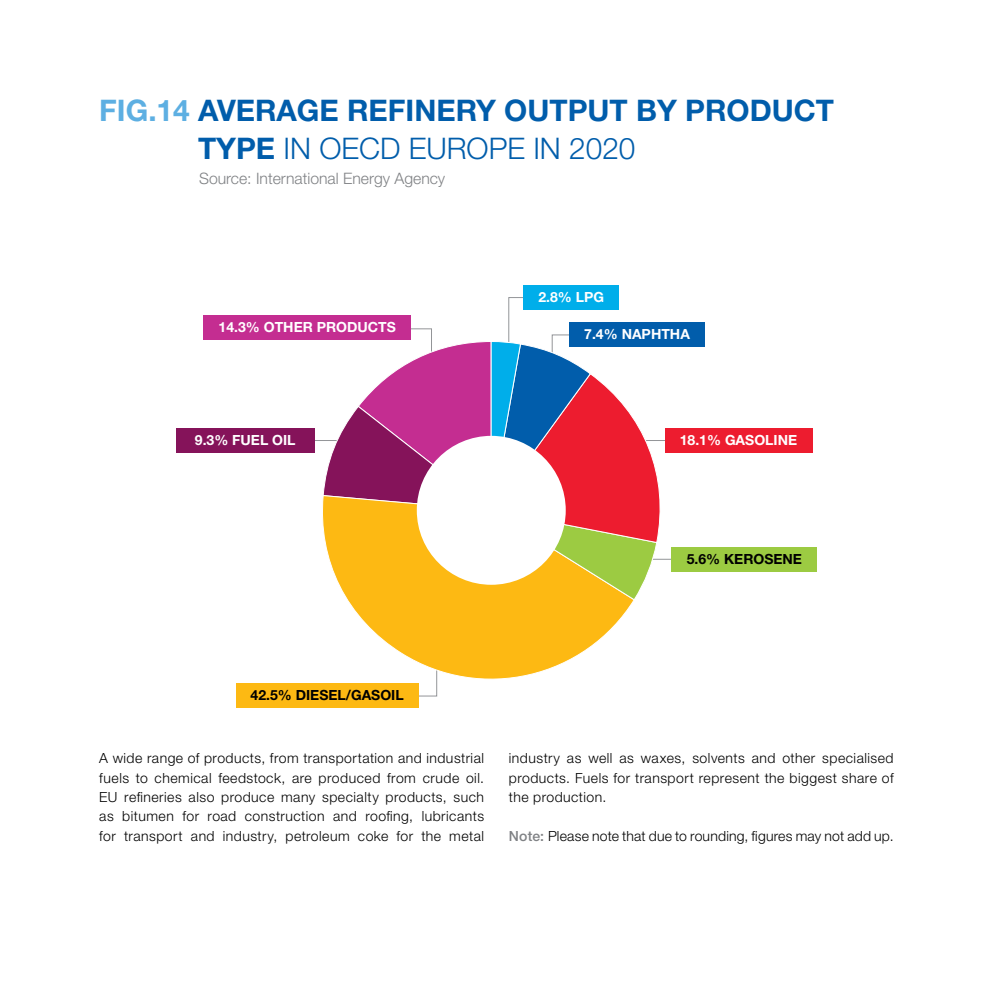
<style>
.page{position:relative;width:993px;height:993px;background:#fff}
.page>*{position:absolute;margin:0;border:0;box-sizing:border-box;transform-origin:0 0}
.t1{font:700 29.75px/38.5px "Helvetica Neue LT Std";color:#015dab}
.t2{font:300 15.75px "Helvetica Neue LT Std";color:#808285}
.t3{font:300 14px/19.2px "Helvetica Neue LT Std";letter-spacing:.03em;color:#000;text-align:justify}
.t4{font:700 14px "Helvetica Neue LT Std";color:#fff}
.t5{font:700 14px "Helvetica Neue LT Std";color:#000}
.s1{color:#5dafe2}
.s2{font-weight:300}
.s3{font-weight:500;color:#808285}
</style>
<div class="page">
<hr style="left:621px;top:558px;width:74px;height:1px;background:#939598">
<hr style="left:303px;top:440px;width:60px;height:1px;background:#939598">
<div style="left:523px;top:285px;width:95px;height:25px;background:#00aeea"></div>
<div style="left:569px;top:322px;width:135px;height:25px;background:#015dab"></div>
<div style="left:664px;top:428px;width:147px;height:25px;background:#ed1c2f"></div>
<div style="left:235px;top:682px;width:183px;height:25px;background:#fdb913"></div>
<div style="left:176px;top:428px;width:138px;height:25px;background:#85135a"></div>
<div style="left:204px;top:315px;width:206px;height:24px;background:#c42d91"></div>
<div style="left:671px;top:546px;width:145px;height:25px;background:#9ccb42"></div>
<svg style="left:317px;top:600px;width:317px;height:102px"></svg>
<svg style="left:322px;top:296px;width:347px;height:304px"></svg>
<div style="left:416px;top:435px;width:149px;height:149px;background:#fff;border-radius:50%"></div>
<h1 class="t1" style="left:198px;top:90px;width:637px;text-indent:-99px"><span class="s1">FIG.14</span> AVERAGE REFINERY OUTPUT BY PRODUCT<br>TYPE <span class="s2">IN OECD EUROPE IN 2020</span></h1>
<p class="t2" style="left:199px;top:169px;width:247px">Source: International Energy Agency</p>
<p class="t4" style="left:218px;top:318px;width:179px">14.3% OTHER PRODUCTS</p>
<p class="t4" style="left:195px;top:431px;width:102px">9.3% FUEL OIL</p>
<p class="t5" style="left:250px;top:685px;width:154px">42.5% DIESEL/GASOIL</p>
<p class="t4" style="left:538px;top:288px;width:67px">2.8% LPG</p>
<p class="t4" style="left:584px;top:325px;width:107px">7.4% NAPHTHA</p>
<p class="t4" style="left:679px;top:431px;width:119px">18.1% GASOLINE</p>
<p class="t5" style="left:686px;top:549px;width:117px">5.6% KEROSENE</p>
<p class="t3" style="left:99px;top:748px;width:386px">A wide range of products, from transportation and industrial fuels to chemical feedstock, are produced from crude oil.<br>EU refineries also produce many specialty products, such as bitumen for road construction and roofing, lubricants for transport and industry, petroleum coke for the metal</p>
<p class="t3" style="left:508px;top:748px;width:386px">industry as well as waxes, solvents and other specialised products. Fuels for transport represent the biggest share of the production.</p>
<p class="t3" style="left:508px;top:825px;width:386px"><span class="s3">Note:</span> Please note that due to rounding, figures may not add up.</p>
</div>
